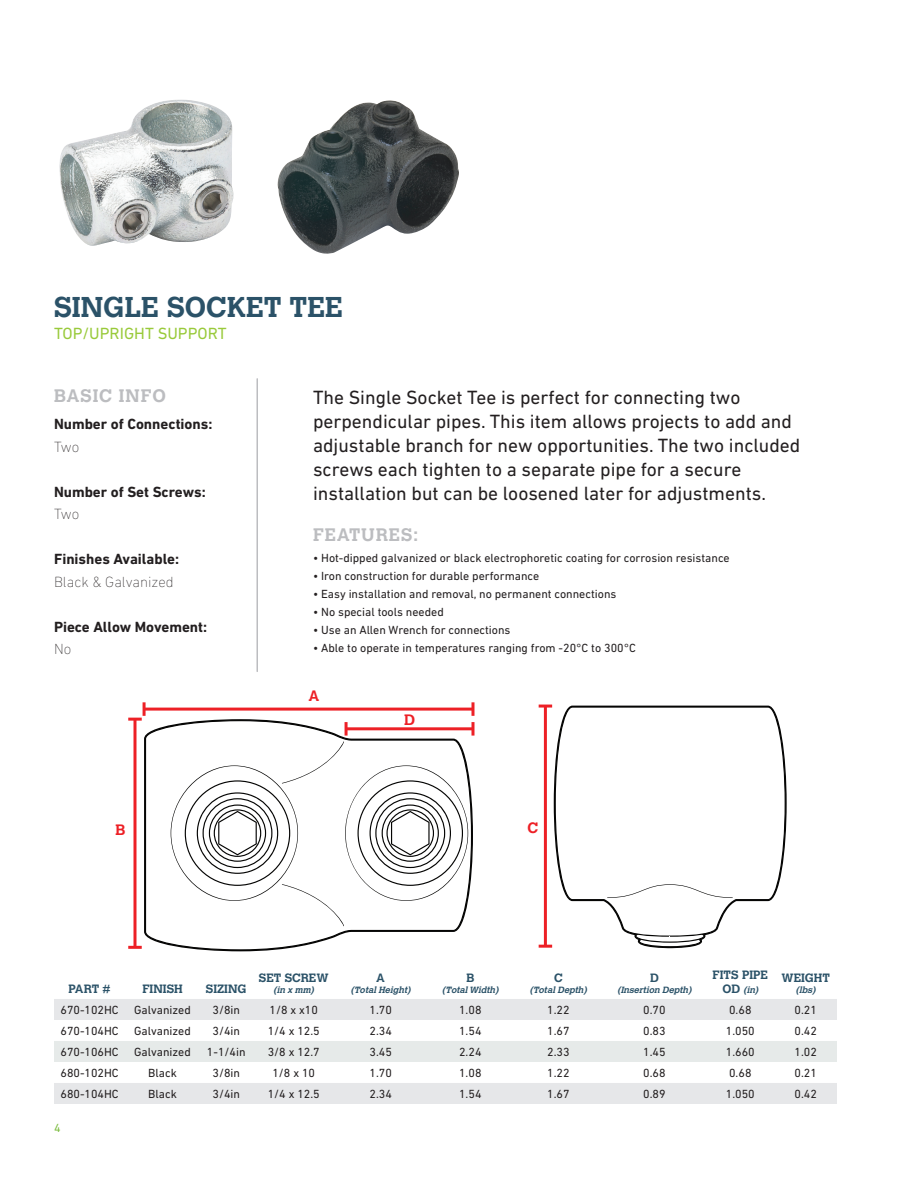
<style>
.page{position:relative;width:918px;height:1188px;background:#fff}
.page>*{position:absolute;margin:0;border:0;box-sizing:border-box;transform-origin:0 0}
.t1{font:700 28.5px "Calvert";color:#2b5268}
.t2{font:19.5px/24px "DIN Next LT Pro";color:#231f20}
.t3{font:700 18px "Calvert";letter-spacing:.05em;color:#bcbdc0}
.t4{font:16.5px "DIN Next LT Pro";color:#99ca3b}
.t5{font:700 15px "DIN Next LT Pro";color:#231f20}
.t6{font:200 15px "DIN Next LT Pro";color:#231f20}
.t7{font:700 15px "Calvert";color:#ed2026}
.t8{font:12px "DIN Next LT Pro";color:#231f20}
.t9{font:700 12px "Calvert";color:#2b5268}
.t10{font:12px "DIN Next LT Pro";color:#7dbd41}
.t11{font:italic 700 9px "Calvert";color:#2b5268}
.s1{font-style:normal;font-size:12px}
</style>
<div class="page">
<img style="left:59px;top:100px;width:175px;height:146px">
<img style="left:277px;top:100px;width:182px;height:154px">
<hr style="left:256px;top:379px;width:2px;height:292px;background:#bcbdc0">
<svg style="left:54px;top:999px;width:783px;height:105px"></svg>
<div style="left:54px;top:1041px;width:783px;height:21px;background:#e6eae9"></div>
<svg style="left:145px;top:720px;width:327px;height:230px"></svg>
<svg style="left:171px;top:741px;width:297px;height:185px"></svg>
<svg style="left:635px;top:937px;width:70px;height:10px"></svg>
<svg style="left:555px;top:706px;width:231px;height:231px"></svg>
<svg style="left:607px;top:884px;width:126px;height:14px"></svg>
<hr style="left:144px;top:708px;width:329px;height:3px;background:#ed2026">
<hr style="left:143px;top:702px;width:3px;height:14px;background:#ed2026">
<hr style="left:471px;top:702px;width:3px;height:14px;background:#ed2026">
<hr style="left:346px;top:727px;width:127px;height:3px;background:#ed2026">
<hr style="left:345px;top:722px;width:3px;height:14px;background:#ed2026">
<hr style="left:471px;top:722px;width:3px;height:14px;background:#ed2026">
<hr style="left:134px;top:719px;width:3px;height:228px;background:#ed2026">
<hr style="left:128px;top:946px;width:14px;height:3px;background:#ed2026">
<hr style="left:128px;top:718px;width:14px;height:3px;background:#ed2026">
<hr style="left:544px;top:706px;width:3px;height:240px;background:#ed2026">
<svg style="left:539px;top:945px;width:13px;height:3px"></svg>
<svg style="left:539px;top:705px;width:13px;height:3px"></svg>
<h1 class="t1" style="left:54px;top:289px;width:290px">SINGLE SOCKET TEE</h1>
<h3 class="t4" style="left:54px;top:324px;width:174px">TOP/UPRIGHT SUPPORT</h3>
<h3 class="t3" style="left:54px;top:385px;width:113px">BASIC INFO</h3>
<p class="t5" style="left:54px;top:415px;width:160px">Number of Connections:</p>
<p class="t6" style="left:54px;top:438px;width:27px">Two</p>
<p class="t5" style="left:54px;top:483px;width:153px">Number of Set Screws:</p>
<p class="t6" style="left:54px;top:506px;width:27px">Two</p>
<p class="t5" style="left:54px;top:550px;width:127px">Finishes Available:</p>
<p class="t6" style="left:54px;top:573px;width:121px">Black &amp; Galvanized</p>
<p class="t5" style="left:54px;top:618px;width:155px">Piece Allow Movement:</p>
<p class="t6" style="left:54px;top:641px;width:19px">No</p>
<p class="t2" style="left:313px;top:385px;width:489px">The Single Socket Tee is perfect for connecting two perpendicular pipes. This item allows projects to add and adjustable branch for new opportunities. The two included screws each tighten to a separate pipe for a secure installation but can be loosened later for adjustments.</p>
<h3 class="t3" style="left:313px;top:523px;width:107px">FEATURES:</h3>
<p class="t8" style="left:313px;top:551px;width:418px">• Hot-dipped galvanized or black electrophoretic coating for corrosion resistance</p>
<p class="t8" style="left:313px;top:569px;width:228px">• Iron construction for durable performance</p>
<p class="t8" style="left:313px;top:587px;width:305px">• Easy installation and removal, no permanent connections</p>
<p class="t8" style="left:313px;top:605px;width:132px">• No special tools needed</p>
<p class="t8" style="left:313px;top:623px;width:199px">• Use an Allen Wrench for connections</p>
<p class="t8" style="left:313px;top:641px;width:324px">• Able to operate in temperatures ranging from -20°C to 300°C</p>
<p class="t7" style="left:309px;top:687px;width:12px">A</p>
<p class="t7" style="left:404px;top:710px;width:12px">D</p>
<p class="t7" style="left:116px;top:820px;width:12px">B</p>
<p class="t7" style="left:527px;top:818px;width:12px">C</p>
<p class="t9" style="left:69px;top:981px;width:44px">PART #</p>
<p class="t9" style="left:142px;top:981px;width:42px">FINISH</p>
<p class="t9" style="left:206px;top:981px;width:42px">SIZING</p>
<p class="t9" style="left:259px;top:970px;width:71px">SET SCREW</p>
<p class="t11" style="left:274px;top:984px;width:44px">(in x mm)</p>
<p class="t9" style="left:376px;top:970px;width:10px">A</p>
<p class="t11" style="left:351px;top:984px;width:63px">(TotalHeight)</p>
<p class="t9" style="left:466px;top:970px;width:10px">B</p>
<p class="t11" style="left:442px;top:984px;width:60px">(TotalWidth)</p>
<p class="t9" style="left:554px;top:970px;width:10px">C</p>
<p class="t11" style="left:530px;top:984px;width:61px">(TotalDepth)</p>
<p class="t9" style="left:650px;top:970px;width:10px">D</p>
<p class="t11" style="left:617px;top:984px;width:78px">(Insertion Depth)</p>
<p class="t9" style="left:713px;top:967px;width:57px">FITS PIPE</p>
<p class="t11" style="left:722px;top:984px;width:40px"><span class="s1">O D</span> (in)</p>
<p class="t9" style="left:781px;top:970px;width:50px">WEIGHT</p>
<p class="t11" style="left:796px;top:984px;width:24px">(lbs)</p>
<p class="t8" style="left:61px;top:1003px;width:60px">670-102HC</p>
<p class="t8" style="left:134px;top:1003px;width:58px">Galvanized</p>
<p class="t8" style="left:213px;top:1003px;width:29px">3/8in</p>
<p class="t8" style="left:270px;top:1003px;width:50px">1/8 x x10</p>
<p class="t8" style="left:370px;top:1003px;width:24px">1.70</p>
<p class="t8" style="left:459px;top:1003px;width:24px">1.08</p>
<p class="t8" style="left:547px;top:1003px;width:24px">1.22</p>
<p class="t8" style="left:643px;top:1003px;width:24px">0.70</p>
<p class="t8" style="left:729px;top:1003px;width:24px">0.68</p>
<p class="t8" style="left:795px;top:1003px;width:24px">0.21</p>
<p class="t8" style="left:61px;top:1024px;width:60px">670-104HC</p>
<p class="t8" style="left:134px;top:1024px;width:58px">Galvanized</p>
<p class="t8" style="left:213px;top:1024px;width:29px">3/4in</p>
<p class="t8" style="left:268px;top:1024px;width:53px">1/4 x 12.5</p>
<p class="t8" style="left:370px;top:1024px;width:24px">2.34</p>
<p class="t8" style="left:459px;top:1024px;width:24px">1.54</p>
<p class="t8" style="left:547px;top:1024px;width:24px">1.67</p>
<p class="t8" style="left:643px;top:1024px;width:24px">0.83</p>
<p class="t8" style="left:726px;top:1024px;width:30px">1.050</p>
<p class="t8" style="left:795px;top:1024px;width:24px">0.42</p>
<p class="t8" style="left:61px;top:1045px;width:60px">670-106HC</p>
<p class="t8" style="left:134px;top:1045px;width:58px">Galvanized</p>
<p class="t8" style="left:207px;top:1045px;width:40px">1-1/4in</p>
<p class="t8" style="left:268px;top:1045px;width:53px">3/8 x 12.7</p>
<p class="t8" style="left:370px;top:1045px;width:24px">3.45</p>
<p class="t8" style="left:459px;top:1045px;width:24px">2.24</p>
<p class="t8" style="left:547px;top:1045px;width:24px">2.33</p>
<p class="t8" style="left:643px;top:1045px;width:24px">1.45</p>
<p class="t8" style="left:726px;top:1045px;width:30px">1.660</p>
<p class="t8" style="left:795px;top:1045px;width:24px">1.02</p>
<p class="t8" style="left:61px;top:1066px;width:60px">680-102HC</p>
<p class="t8" style="left:148px;top:1066px;width:30px">Black</p>
<p class="t8" style="left:213px;top:1066px;width:29px">3/8in</p>
<p class="t8" style="left:272px;top:1066px;width:44px">1/8 x 10</p>
<p class="t8" style="left:370px;top:1066px;width:24px">1.70</p>
<p class="t8" style="left:459px;top:1066px;width:24px">1.08</p>
<p class="t8" style="left:547px;top:1066px;width:24px">1.22</p>
<p class="t8" style="left:643px;top:1066px;width:24px">0.68</p>
<p class="t8" style="left:729px;top:1066px;width:24px">0.68</p>
<p class="t8" style="left:795px;top:1066px;width:24px">0.21</p>
<p class="t8" style="left:61px;top:1087px;width:60px">680-104HC</p>
<p class="t8" style="left:148px;top:1087px;width:30px">Black</p>
<p class="t8" style="left:213px;top:1087px;width:29px">3/4in</p>
<p class="t8" style="left:268px;top:1087px;width:53px">1/4 x 12.5</p>
<p class="t8" style="left:370px;top:1087px;width:24px">2.34</p>
<p class="t8" style="left:459px;top:1087px;width:24px">1.54</p>
<p class="t8" style="left:547px;top:1087px;width:24px">1.67</p>
<p class="t8" style="left:643px;top:1087px;width:24px">0.89</p>
<p class="t8" style="left:726px;top:1087px;width:30px">1.050</p>
<p class="t8" style="left:795px;top:1087px;width:24px">0.42</p>
<p class="t10" style="left:54px;top:1121px;width:8px">4</p>
</div>
